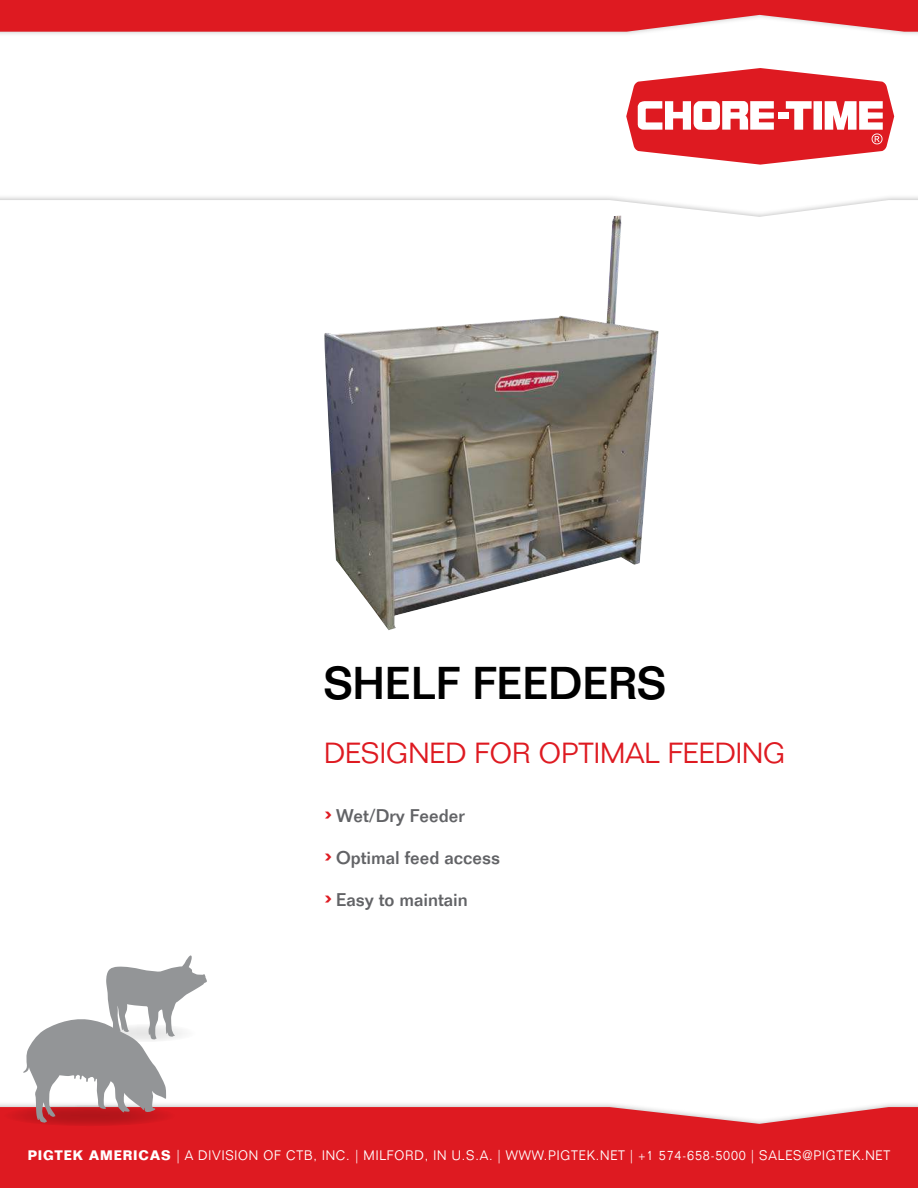
<style>
.page{position:relative;width:918px;height:1188px;background:#fff}
.page>*{position:absolute;margin:0;border:0;box-sizing:border-box;transform-origin:0 0}
.t1{font:500 45px "Folio Std";color:#000}
.t2{font:300 28.5px "Folio Std";color:#de1a21}
.t3{font:500 18px "Folio Std";color:#626366}
.t4{font:300 13.5px "Folio Std";letter-spacing:.065em;color:#fff;scale:.94 1}
.s1{font-size:30px;color:#de1a21}
.s2{font-weight:700}
</style>
<div class="page">
<svg style="left:626px;top:68px;width:268px;height:97px"></svg>
<div style="left:0;top:0;width:918px;height:38px;background:#000;opacity:.25"></div>
<svg style="left:0;top:0;width:918px;height:32px;background:#e02d34"></svg>
<div style="left:0;top:1102px;width:918px;height:86px;background:#000;opacity:.25"></div>
<div style="left:0;top:1107px;width:918px;height:81px;background:#de1a21"></div>
<div style="left:3px;top:1105px;width:173px;height:21px;background:#d1181f;border-radius:50%"></div>
<svg style="left:22px;top:955px;width:185px;height:168px"></svg>
<img style="left:324px;top:216px;width:335px;height:414px">
<h1 class="t1" style="left:324px;top:666px;width:343px">SHELF FEEDERS</h1>
<h2 class="t2" style="left:324px;top:742px;width:463px">DESIGNED FOR OPTIMAL FEEDING</h2>
<h3 class="t3" style="left:324px;top:808px;width:142px"><span class="s1">›</span> Wet/Dry Feeder</h3>
<h3 class="t3" style="left:324px;top:850px;width:178px"><span class="s1">›</span> Optimal feed access</h3>
<h3 class="t3" style="left:324px;top:892px;width:145px"><span class="s1">›</span> Easy to maintain</h3>
<p class="t4" style="left:28px;top:1150px;width:919px"><span class="s2">PIGTEK AMERICAS</span> | A DIVISION OF CTB, INC. | MILFORD, IN U.S.A. | WWW.PIGTEK.NET | +1 574-658-5000 | SALES@PIGTEK.NET</p>
</div>
